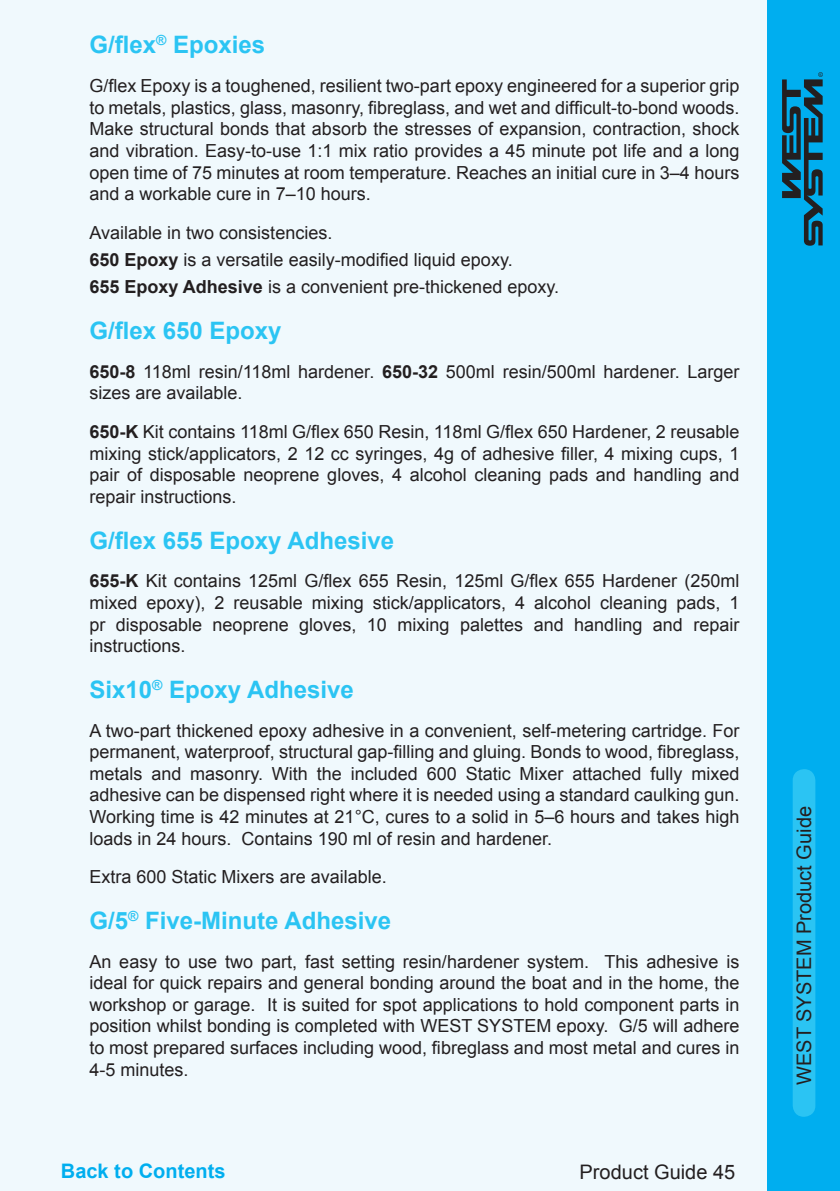
<style>
.page{position:relative;width:840px;height:1191px;background:#fff}
.page>*{position:absolute;margin:0;border:0;box-sizing:border-box;transform-origin:0 0}
.t1{font:700 24px "Arial";color:#2bc4f3}
.t2{font:20px "Arial";color:#231f20}
.t3{font:700 20px "Arial";color:#00aeef}
.t4{font:18px/21.6px "Arial";color:#231f20;text-align:justify}
.s1{font-weight:700}
</style>
<div class="page">
<div style="left:0;top:0;width:839px;height:1191px;background:#f0f9fd"></div>
<div style="left:767px;top:0;width:72px;height:1191px;background:#00aeef"></div>
<svg style="left:782px;top:72px;width:40px;height:174px"></svg>
<div style="left:792px;top:769px;width:22px;height:347px;background:#2bc4f3"></div>
<h1 class="t1" style="left:89px;top:29px;width:177px">G/flex<sup>®</sup> Epoxies</h1>
<p class="t4" style="left:89px;top:75px;width:651px">G/flex Epoxy is a toughened, resilient two-part epoxy engineered for a superior grip to metals, plastics, glass, masonry, fibreglass, and wet and difficult-to-bond woods.<br>Make structural bonds that absorb the stresses of expansion, contraction, shock and vibration. Easy-to-use 1:1 mix ratio provides a 45 minute pot life and a long open time of 75 minutes at room temperature. Reaches an initial cure in 3–4 hours and a workable cure in 7–10 hours.</p>
<p class="t4" style="left:89px;top:219px;width:471px;line-height:27.2px;text-align:left">Available in two consistencies.<br><span class="s1">650 Epoxy</span> is a versatile easily-modified liquid epoxy.<br><span class="s1">655 Epoxy Adhesive</span> is a convenient pre-thickened epoxy.</p>
<h1 class="t1" style="left:89px;top:315px;width:194px">G/flex 650 Epoxy</h1>
<p class="t4" style="left:89px;top:361px;width:651px"><span class="s1">650-8</span> 118ml resin/118ml hardener. <span class="s1">650-32</span> 500ml resin/500ml hardener. Larger sizes are available.</p>
<p class="t4" style="left:89px;top:421px;width:651px"><span class="s1">650-K</span> Kit contains 118ml G/flex 650 Resin, 118ml G/flex 650 Hardener, 2 reusable mixing stick/applicators, 2 12 cc syringes, 4g of adhesive filler, 4 mixing cups, 1 pair of disposable neoprene gloves, 4 alcohol cleaning pads and handling and repair instructions.</p>
<h1 class="t1" style="left:89px;top:524px;width:306px">G/flex 655 Epoxy Adhesive</h1>
<p class="t4" style="left:89px;top:570px;width:651px"><span class="s1">655-K</span> Kit contains 125ml G/flex 655 Resin, 125ml G/flex 655 Hardener (250ml mixed epoxy), 2 reusable mixing stick/applicators, 4 alcohol cleaning pads, 1 pr disposable neoprene gloves, 10 mixing palettes and handling and repair instructions.</p>
<h1 class="t1" style="left:89px;top:673px;width:266px">Six10<sup>®</sup> Epoxy Adhesive</h1>
<p class="t4" style="left:89px;top:719px;width:651px">A two-part thickened epoxy adhesive in a convenient, self-metering cartridge. For permanent, waterproof, structural gap-filling and gluing. Bonds to wood, fibreglass, metals and masonry. With the included 600 Static Mixer attached fully mixed adhesive can be dispensed right where it is needed using a standard caulking gun.<br>Working time is 42 minutes at 21°C, cures to a solid in 5–6 hours and takes high loads in 24 hours. Contains 190 ml of resin and hardener.</p>
<p class="t4" style="left:89px;top:866px;width:299px">Extra 600 Static Mixers are available.</p>
<h1 class="t1" style="left:89px;top:904px;width:303px">G/5<sup>®</sup> Five-Minute Adhesive</h1>
<p class="t4" style="left:89px;top:950px;width:651px">An easy to use two part, fast setting resin/hardener system. This adhesive is ideal for quick repairs and general bonding around the boat and in the home, the workshop or garage. It is suited for spot applications to hold component parts in position whilst bonding is completed with WEST SYSTEM epoxy. G/5 will adhere to most prepared surfaces including wood, fibreglass and most metal and cures in 4-5 minutes.</p>
<p class="t3" style="left:61px;top:1158px;width:166px">Back to Contents</p>
<p class="t2" style="left:579px;top:1158px;width:157px">Product Guide 45</p>
<p class="t2" style="left:790px;top:1085px;width:280px;rotate:-90deg">WEST SYSTEM Product Guide</p>
</div>
